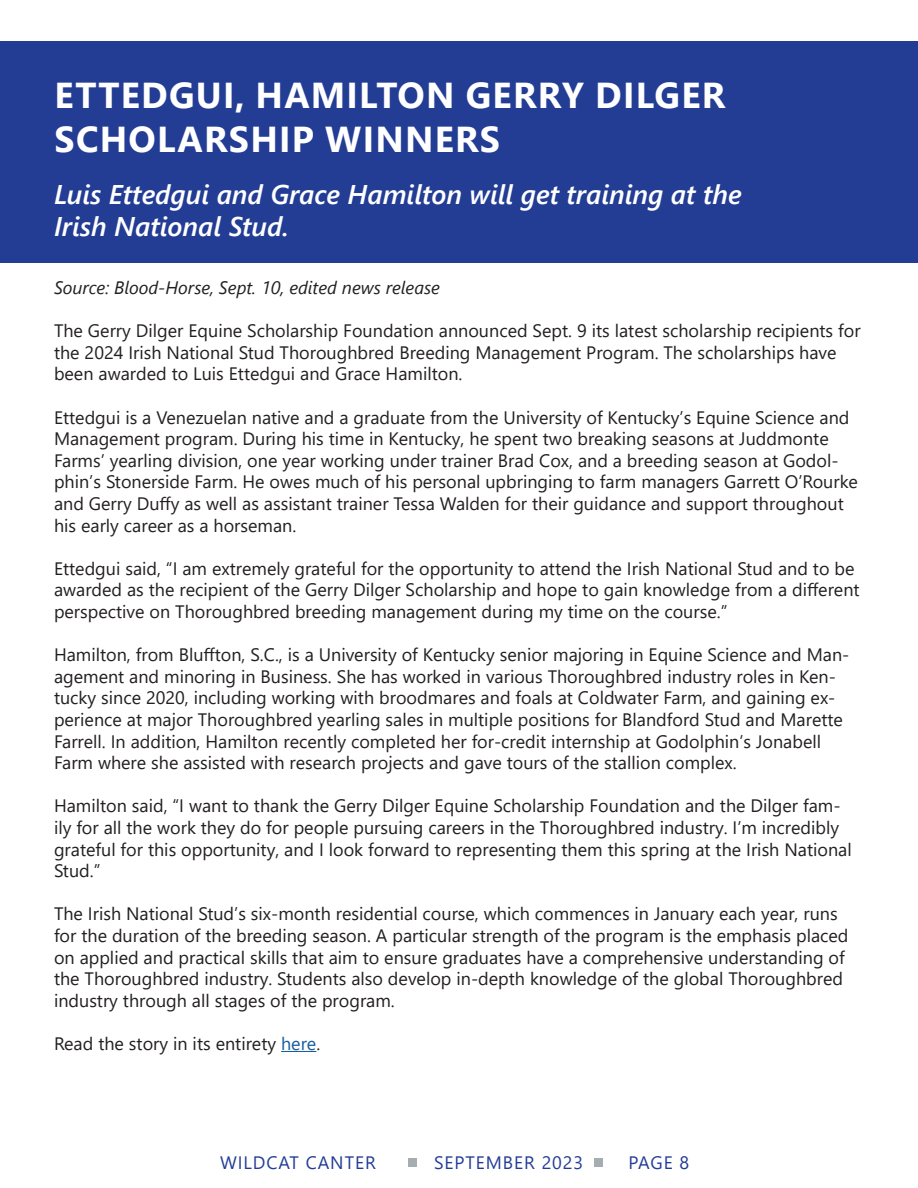
<style>
.page{position:relative;width:918px;height:1188px;background:#fff}
.page>*{position:absolute;margin:0;border:0;box-sizing:border-box;transform-origin:0 0}
.t1{font:700 36px "Segoe UI";letter-spacing:.035em;color:#fff}
.t2{font:italic 600 27px "Segoe UI";color:#fff}
.t3{font:18px/21.6px "Segoe UI";color:#231f20}
.t4{font:italic 18px "Segoe UI";color:#231f20}
.t5{font:18px "Segoe UI";letter-spacing:.05em;color:#233d95}
.s1{color:#175d9e}
</style>
<div class="page">
<div style="left:408px;top:1158px;width:9px;height:9px;background:#a5adb0"></div>
<div style="left:594px;top:1158px;width:9px;height:9px;background:#a5adb0"></div>
<div style="left:0;top:41px;width:918px;height:222px;background:#233d95"></div>
<hr style="left:281px;top:1051px;width:35px;height:1px;background:#175d9e">
<p class="t1" style="left:55px;top:62px;width:672px">ETTEDGUI, HAMILTON GERRY DILGER</p>
<p class="t1" style="left:55px;top:105px;width:447px">SCHOLARSHIP WINNERS</p>
<p class="t2" style="left:54px;top:169px;width:689px">Luis Ettedgui and Grace Hamilton will get training at the</p>
<p class="t2" style="left:54px;top:201px;width:237px">Irish National Stud.</p>
<p class="t4" style="left:54px;top:271px;width:387px">Source: Blood-Horse, Sept. 10, edited news release</p>
<p class="t3" style="left:54px;top:318px;width:808px">The Gerry Dilger Equine Scholarship Foundation announced Sept. 9 its latest scholarship recipients for the 2024 Irish National Stud Thoroughbred Breeding Management Program. The scholarships have been awarded to Luis Ettedgui and Grace Hamilton.</p>
<p class="t3" style="left:54px;top:405px;width:806px">Ettedgui is a Venezuelan native and a graduate from the University of Kentucky’s Equine Science and Management program. During his time in Kentucky, he spent two breaking seasons at Juddmonte Farms’ yearling division, one year working under trainer Brad Cox, and a breeding season at Godol&shy;phin’s Stonerside Farm. He owes much of his personal upbringing to farm managers Garrett O’Rourke and Gerry Duffy as well as assistant trainer Tessa Walden for their guidance and support throughout his early career as a horseman.</p>
<p class="t3" style="left:54px;top:556px;width:807px">Ettedgui said, “I am extremely grateful for the opportunity to attend the Irish National Stud and to be awarded as the recipient of the Gerry Dilger Scholarship and hope to gain knowledge from a different perspective on Thoroughbred breeding management during my time on the course.”</p>
<p class="t3" style="left:54px;top:642px;width:797px">Hamilton, from Bluffton, S.C., is a University of Kentucky senior majoring in Equine Science and Man&shy;agement and minoring in Business. She has worked in various Thoroughbred industry roles in Ken&shy;tucky since 2020, including working with broodmares and foals at Coldwater Farm, and gaining ex&shy;perience at major Thoroughbred yearling sales in multiple positions for Blandford Stud and Marette Farrell. In addition, Hamilton recently completed her for-credit internship at Godolphin’s Jonabell Farm where she assisted with research projects and gave tours of the stallion complex.</p>
<p class="t3" style="left:54px;top:794px;width:799px">Hamilton said, “I want to thank the Gerry Dilger Equine Scholarship Foundation and the Dilger fam&shy;ily for all the work they do for people pursuing careers in the Thoroughbred industry. I’m incredibly grateful for this opportunity, and I look forward to representing them this spring at the Irish National Stud.”</p>
<p class="t3" style="left:54px;top:902px;width:796px">The Irish National Stud’s six-month residential course, which commences in January each year, runs for the duration of the breeding season. A particular strength of the program is the emphasis placed on applied and practical skills that aim to ensure graduates have a comprehensive understanding of the Thoroughbred industry. Students also develop in-depth knowledge of the global Thoroughbred industry through all stages of the program.</p>
<p class="t3" style="left:54px;top:1031px;width:268px">Read the story in its entirety <span class="s1">here</span>.</p>
<p class="t5" style="left:220px;top:1146px;width:157px">WILDCAT CANTER</p>
<p class="t5" style="left:434px;top:1146px;width:151px">SEPTEMBER 2023</p>
<p class="t5" style="left:629px;top:1146px;width:62px">PAGE 8</p>
</div>
